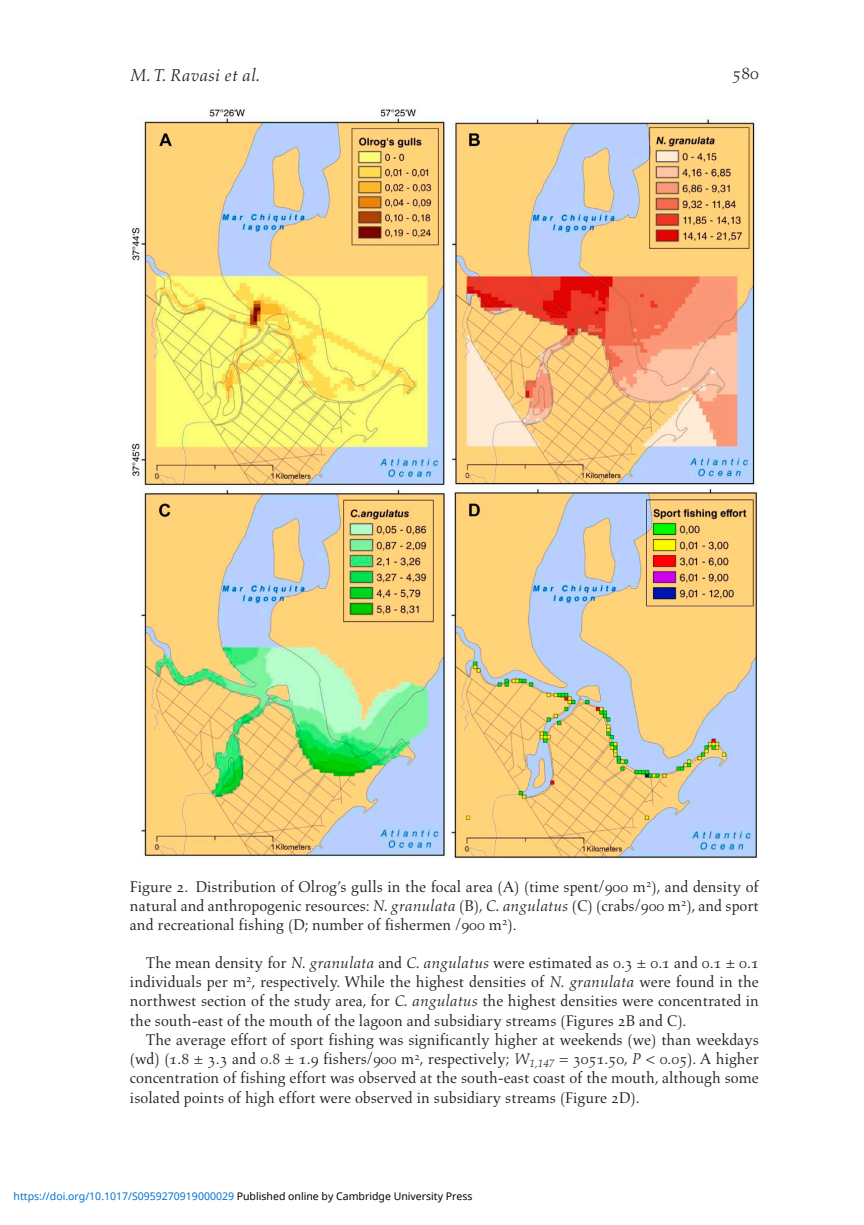
<style>
.page{position:relative;width:864px;height:1225px;background:#fff}
.page>*{position:absolute;margin:0;border:0;box-sizing:border-box;transform-origin:0 0}
.t1{font:italic 17.5px "Aldus";color:#231f20}
.t2{font:17.5px "Aldus Roman SC";color:#231f20}
.t3{font:15.75px/19.2px "Aldus";color:#231f20;text-align:justify}
.t4{font:10.5px "Noto Sans";color:#0172cf}
.s1{font-family:"Aldus Roman SC"}
.s2{font-style:italic}
.s3{color:#000}
</style>
<div class="page">
<img style="left:132px;top:109px;width:625px;height:749px">
<p class="t1" style="left:130px;top:65px;width:132px">M. T. Ravasi et al.</p>
<p class="t2" style="left:732px;top:63px;width:28px">580</p>
<p class="t3" style="left:130px;top:877px;width:630px">Figure <span class="s1">2</span>. Distribution of Olrog’s gulls in the focal area (A) (time spent/<span class="s1">900</span> m<sup>2</sup>), and density of natural and anthropogenic resources: <span class="s2">N. granulata</span> (B), <span class="s2">C. angulatus</span> (C) (crabs/<span class="s1">900</span> m<sup>2</sup>), and sport and recreational fishing (D; number of fishermen /<span class="s1">900</span> m<sup>2</sup>).</p>
<p class="t3" style="left:130px;top:953px;width:630px;text-indent:16px">The mean density for <span class="s2">N. granulata</span> and <span class="s2">C. angulatus</span> were estimated as <span class="s1">0</span>.<span class="s1">3</span> ± <span class="s1">0</span>.<span class="s1">1</span> and <span class="s1">0</span>.<span class="s1">1</span> ± <span class="s1">0</span>.<span class="s1">1 </span>individuals per m<sup>2</sup>, respectively. While the highest densities of <span class="s2">N. granulata</span> were found in the northwest section of the study area, for <span class="s2">C. angulatus</span> the highest densities were concentrated in the south-east of the mouth of the lagoon and subsidiary streams (Figures <span class="s1">2</span>B and C).</p>
<p class="t3" style="left:130px;top:1030px;width:630px;text-indent:16px">The average effort of sport fishing was significantly higher at weekends (we) than weekdays (wd) (<span class="s1">1</span>.<span class="s1">8</span> ± <span class="s1">3</span>.<span class="s1">3</span> and <span class="s1">0</span>.<span class="s1">8</span> ± <span class="s1">1</span>.<span class="s1">9</span> fishers/<span class="s1">900</span> m<sup>2</sup>, respectively; <span class="s2">W</span><sub>1,147</sub> = <span class="s1">3051</span>.<span class="s1">50</span>, <span class="s2">P</span> &lt; <span class="s1">0</span>.<span class="s1">05</span>). A higher concentration of fishing effort was observed at the south-east coast of the mouth, although some isolated points of high effort were observed in subsidiary streams (Figure <span class="s1">2</span>D).</p>
<p class="t4" style="left:14px;top:1189px;width:460px">https://doi.org/10.1017/S0959270919000029 <span class="s3">Published online by Cambridge University Press</span></p>
</div>
